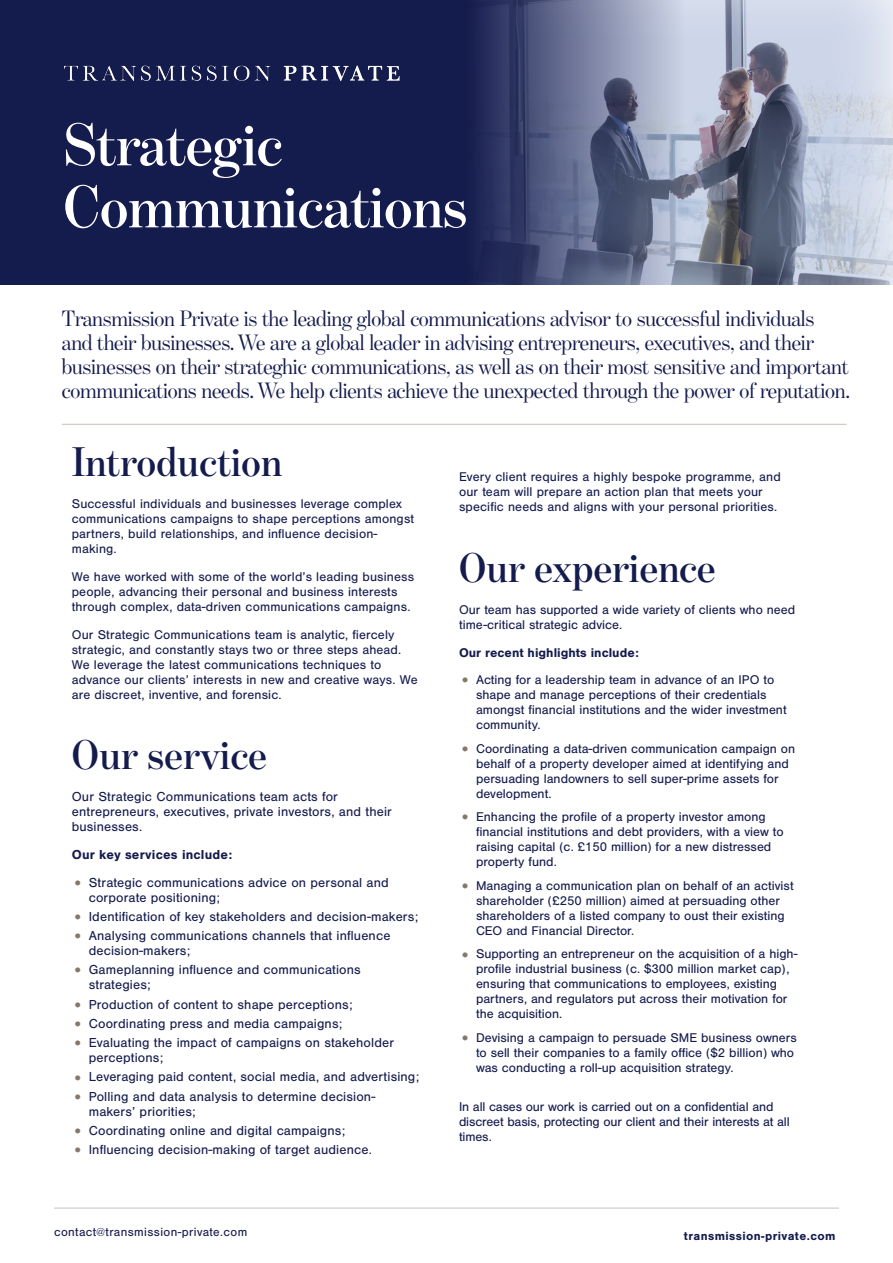
<style>
.page{position:relative;width:893px;height:1263px;background:#fff}
.page>*{position:absolute;margin:0;border:0;box-sizing:border-box;transform-origin:0 0}
.Heading{font:600 61.35px "Benton Mod Disp";color:#fff}
.Bullets{font:600 42px "Benton Mod Disp";letter-spacing:.01em;color:#141b4d}
.Body_copy{font:22.5px/24px "Benton Mod Disp";letter-spacing:-.01em;color:#141b4d}
.Bullets-2{font:13.5px/15px "Nimbus San";letter-spacing:.01em;color:#141b4d}
.Bullets-3{font:700 13.5px "Nimbus San";letter-spacing:.01em;color:#141b4d}
.Bullets-4{font:13.2px/15px "Nimbus San";color:#141b4d}
.Bullets-5{font:700 13.2px "Nimbus San";color:#141b4d}
.Body_copy-2{font:12.3px "Nimbus San";letter-spacing:.03em;color:#141b4d}
.Body_copy-3{font:700 12.3px "Nimbus San";letter-spacing:.03em;color:#141b4d}
.s1{font-size:18px;color:#867869}
</style>
<div class="page">
<hr style="left:54px;top:1208px;width:785px;height:1px;background:#c8c0b7">
<img style="left:684px;top:0;width:209px;height:284px">
<svg style="left:0;top:0;width:684px;height:284px;background:#2c3360"></svg>
<hr style="left:62px;top:424px;width:785px;height:1px;background:#c8c0b7">
<img style="left:63px;top:56px;width:346px;height:32px">
<p class="Heading" style="left:63px;top:111px;width:221px">Strategic</p>
<p class="Heading" style="left:63px;top:173px;width:405px">Communications</p>
<p class="Body_copy" style="left:62px;top:307px;width:790px">Transmission Private is the leading global communications advisor to successful individuals and their businesses. We are a global leader in advising entrepreneurs, executives, and their businesses on their strateghic communications, as well as on their most sensitive and important communications needs. We help clients achieve the unexpected through the power of reputation.</p>
<p class="Bullets" style="left:72px;top:439px;width:211px">Introduction</p>
<p class="Bullets-4" style="left:72px;top:496px;width:344px">Successful individuals and businesses leverage complex communications campaigns to shape perceptions amongst partners, build relationships, and influence decision&shy;making.</p>
<p class="Bullets-4" style="left:72px;top:569px;width:344px">We have worked with some of the world’s leading business people, advancing their personal and business interests through complex, data-driven communications campaigns.</p>
<p class="Bullets-4" style="left:72px;top:627px;width:347px">Our Strategic Communications team is analytic, fiercely strategic, and constantly stays two or three steps ahead.<br>We leverage the latest communications techniques to advance our clients’ interests in new and creative ways. We are discreet, inventive, and forensic.</p>
<p class="Bullets" style="left:72px;top:732px;width:196px">Our service</p>
<p class="Bullets-2" style="left:72px;top:789px;width:322px">Our Strategic Communications team acts for entrepreneurs, executives, private investors, and their businesses.</p>
<p class="Bullets-3" style="left:72px;top:847px;width:162px">Our key services include:</p>
<p class="Bullets-2" style="left:89px;top:875px;width:301px;text-indent:-17px"><span class="s1">•</span> Strategic communications advice on personal and corporate positioning;</p>
<p class="Bullets-2" style="left:72px;top:909px;width:348px"><span class="s1">•</span> Identification of key stakeholders and decision-makers;</p>
<p class="Bullets-2" style="left:89px;top:928px;width:303px;text-indent:-17px"><span class="s1">•</span> Analysing communications channels that influence decision-makers;</p>
<p class="Bullets-2" style="left:89px;top:963px;width:274px;text-indent:-17px"><span class="s1">•</span> Gameplanning influence and communications strategies;</p>
<p class="Bullets-2" style="left:72px;top:997px;width:282px"><span class="s1">•</span> Production of content to shape perceptions;</p>
<p class="Bullets-2" style="left:72px;top:1016px;width:272px"><span class="s1">•</span> Coordinating press and media campaigns;</p>
<p class="Bullets-2" style="left:89px;top:1035px;width:307px;text-indent:-17px"><span class="s1">•</span> Evaluating the impact of campaigns on stakeholder perceptions;</p>
<p class="Bullets-2" style="left:72px;top:1070px;width:349px"><span class="s1">•</span> Leveraging paid content, social media, and advertising;</p>
<p class="Bullets-2" style="left:89px;top:1089px;width:288px;text-indent:-17px"><span class="s1">•</span> Polling and data analysis to determine decision&shy;makers’ priorities;</p>
<p class="Bullets-2" style="left:72px;top:1123px;width:275px"><span class="s1">•</span> Coordinating online and digital campaigns;</p>
<p class="Bullets-2" style="left:72px;top:1142px;width:302px"><span class="s1">•</span> Influencing decision-making of target audience.</p>
<p class="Bullets-4" style="left:459px;top:470px;width:323px">Every client requires a highly bespoke programme, and our team will prepare an action plan that meets your specific needs and aligns with your personal priorities.</p>
<p class="Bullets" style="left:459px;top:545px;width:258px">Our experience</p>
<p class="Bullets-4" style="left:459px;top:602px;width:338px">Our team has supported a wide variety of clients who need time-critical strategic advice.</p>
<p class="Bullets-5" style="left:459px;top:645px;width:181px">Our recent highlights include:</p>
<p class="Bullets-4" style="left:476px;top:673px;width:312px;text-indent:-17px"><span class="s1">•</span> Acting for a leadership team in advance of an IPO to shape and manage perceptions of their credentials amongst financial institutions and the wider investment community.</p>
<p class="Bullets-4" style="left:476px;top:741px;width:321px;text-indent:-17px"><span class="s1">•</span> Coordinating a data-driven communication campaign on behalf of a property developer aimed at identifying and persuading landowners to sell super-prime assets for development.</p>
<p class="Bullets-4" style="left:476px;top:810px;width:309px;text-indent:-17px"><span class="s1">•</span> Enhancing the profile of a property investor among financial institutions and debt providers, with a view to raising capital (c. £150 million) for a new distressed property fund.</p>
<p class="Bullets-4" style="left:476px;top:878px;width:319px;text-indent:-17px"><span class="s1">•</span> Managing a communication plan on behalf of an activist shareholder (£250 million) aimed at persuading other shareholders of a listed company to oust their existing CEO and Financial Director.</p>
<p class="Bullets-4" style="left:476px;top:947px;width:323px;text-indent:-17px"><span class="s1">•</span> Supporting an entrepreneur on the acquisition of a high&shy;profile industrial business (c. $300 million market cap), ensuring that communications to employees, existing partners, and regulators put across their motivation for the acquisition.</p>
<p class="Bullets-4" style="left:476px;top:1030px;width:322px;text-indent:-17px"><span class="s1">•</span> Devising a campaign to persuade SME business owners to sell their companies to a family office ($2 billion) who was conducting a roll-up acquisition strategy.</p>
<p class="Bullets-4" style="left:459px;top:1099px;width:332px">In all cases our work is carried out on a confidential and discreet basis, protecting our client and their interests at all times.</p>
<p class="Body_copy-2" style="left:54px;top:1225px;width:195px">contact@transmission-private.com</p>
<p class="Body_copy-3" style="left:684px;top:1229px;width:153px">transmission-private.com</p>
</div>
